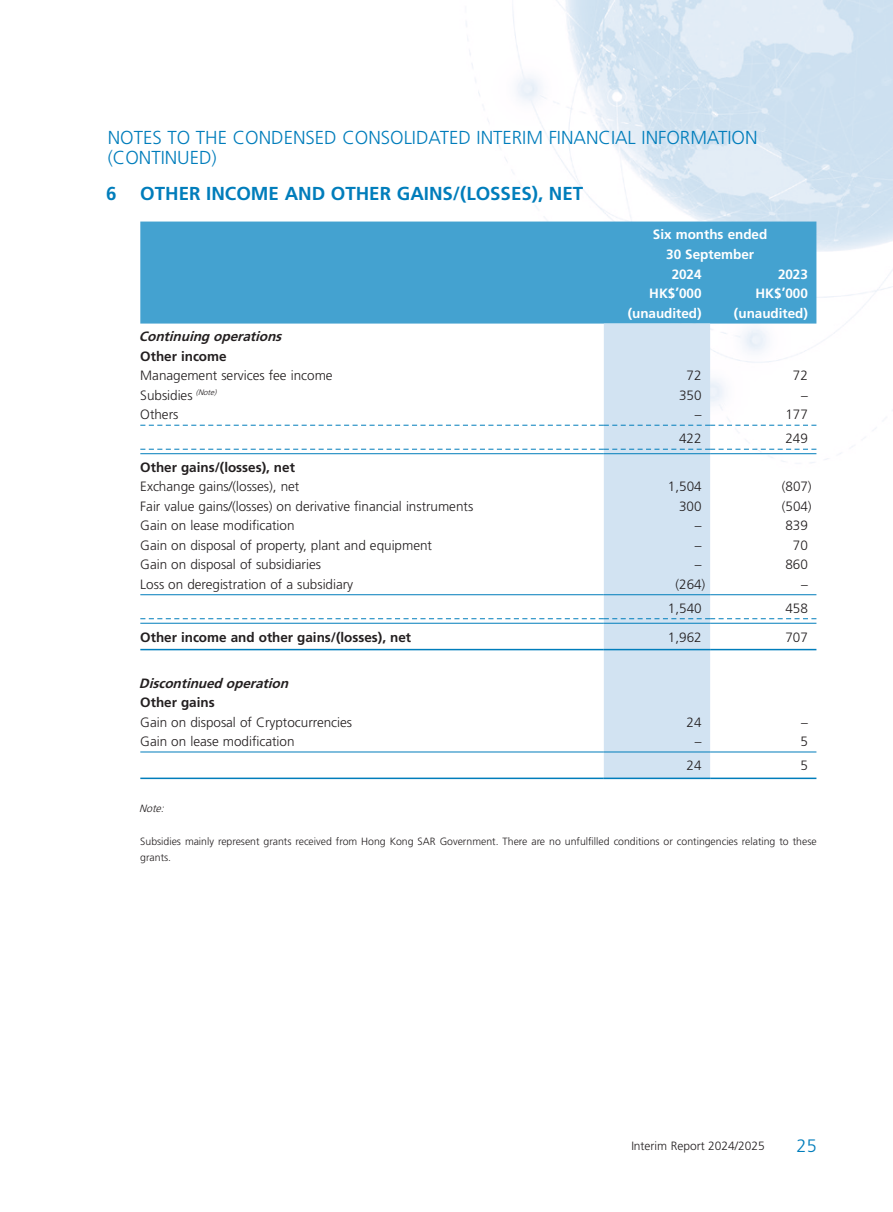
<style>
.page{position:relative;width:893px;height:1212px;background:#fff}
.page>*{position:absolute;margin:0;border:0;box-sizing:border-box;transform-origin:0 0}
.t1{font:300 18.75px/19.5px "Frutiger LT Std";color:#007dbb}
.Heading_1{font:700 18.75px "Frutiger LT Std";color:#007dbb}
.t2{font:300 18px "Frutiger LT Std";color:#007dbb}
.Body_Text{font:300 13.5px "Frutiger LT Std";color:#231f20}
.Body_Text-2{font:700 13.5px "Frutiger LT Std";color:#231f20}
.Body_Text-3{font:700 13.5px "Frutiger LT Std";color:#fff}
.Body_Text-4{font:italic 700 13.5px "Frutiger LT Std";color:#231f20}
.t3{font:300 12px "Frutiger LT Std";color:#231f20}
.Notes{font:300 10.5px/16.5px "Frutiger LT Std";color:#231f20}
.Notes-2{font:italic 300 10.5px "Frutiger LT Std";color:#231f20}
</style>
<div class="page">
<img style="left:140px;top:0;width:753px;height:780px">
<div style="left:140px;top:222px;width:676px;height:102px;background:#44a2d0"></div>
<div style="left:604px;top:324px;width:106px;height:453px;background:#d2e3f2"></div>
<svg style="left:140px;top:425px;width:676px;height:1px"></svg>
<svg style="left:140px;top:449px;width:676px;height:1px"></svg>
<hr style="left:140px;top:453px;width:464px;height:1px;background:#007dbb">
<hr style="left:604px;top:453px;width:106px;height:1px;background:#007dbb">
<hr style="left:710px;top:453px;width:106px;height:1px;background:#007dbb">
<hr style="left:140px;top:594px;width:464px;height:1px;background:#007dbb">
<hr style="left:604px;top:594px;width:106px;height:1px;background:#007dbb">
<hr style="left:710px;top:594px;width:106px;height:1px;background:#007dbb">
<svg style="left:140px;top:618px;width:676px;height:1px"></svg>
<hr style="left:140px;top:623px;width:464px;height:1px;background:#007dbb">
<hr style="left:604px;top:623px;width:106px;height:1px;background:#007dbb">
<hr style="left:710px;top:623px;width:106px;height:1px;background:#007dbb">
<hr style="left:140px;top:649px;width:464px;height:1px;background:#007dbb">
<hr style="left:604px;top:649px;width:106px;height:1px;background:#007dbb">
<hr style="left:710px;top:649px;width:106px;height:1px;background:#007dbb">
<hr style="left:140px;top:752px;width:464px;height:1px;background:#007dbb">
<hr style="left:604px;top:752px;width:106px;height:1px;background:#007dbb">
<hr style="left:710px;top:752px;width:106px;height:1px;background:#007dbb">
<hr style="left:140px;top:777px;width:464px;height:2px;background:#007dbb">
<hr style="left:604px;top:777px;width:106px;height:2px;background:#007dbb">
<hr style="left:710px;top:777px;width:106px;height:2px;background:#007dbb">
<h1 class="t1" style="left:108px;top:128px;width:651px">NOTES TO THE CONDENSED CONSOLIDATED INTERIM FINANCIAL INFORMATION (CONTINUED)</h1>
<p class="Heading_1" style="left:106px;top:183px;width:12px">6</p>
<p class="Heading_1" style="left:140px;top:183px;width:444px">OTHER INCOME AND OTHER GAINS/(LOSSES), NET</p>
<p class="Body_Text-3" style="left:653px;top:227px;width:116px">Six months ended</p>
<p class="Body_Text-3" style="left:666px;top:246px;width:89px">30 September</p>
<p class="Body_Text-3" style="left:672px;top:266px;width:31px">2024</p>
<p class="Body_Text-3" style="left:778px;top:266px;width:31px">2023</p>
<p class="Body_Text-3" style="left:649px;top:285px;width:54px">HK$’000</p>
<p class="Body_Text-3" style="left:756px;top:285px;width:54px">HK$’000</p>
<p class="Body_Text-3" style="left:628px;top:305px;width:75px">(unaudited)</p>
<p class="Body_Text-3" style="left:734px;top:305px;width:75px">(unaudited)</p>
<p class="Body_Text-4" style="left:139px;top:329px;width:148px">Continuing operations</p>
<p class="Body_Text-2" style="left:140px;top:348px;width:88px">Other income</p>
<p class="Body_Text" style="left:140px;top:368px;width:194px">Management services fee income</p>
<p class="Body_Text" style="left:687px;top:368px;width:16px">72</p>
<p class="Body_Text" style="left:793px;top:368px;width:16px">72</p>
<p class="Body_Text" style="left:140px;top:388px;width:80px">Subsidies <sup>(Note)</sup></p>
<p class="Body_Text" style="left:679px;top:388px;width:24px">350</p>
<p class="Body_Text" style="left:801px;top:388px;width:8px">–</p>
<p class="Body_Text" style="left:140px;top:407px;width:40px">Others</p>
<p class="Body_Text" style="left:695px;top:407px;width:8px">–</p>
<p class="Body_Text" style="left:785px;top:407px;width:24px">177</p>
<p class="Body_Text" style="left:679px;top:431px;width:24px">422</p>
<p class="Body_Text" style="left:785px;top:431px;width:24px">249</p>
<p class="Body_Text-2" style="left:140px;top:459px;width:156px">Other gains/(losses), net</p>
<p class="Body_Text" style="left:140px;top:479px;width:161px">Exchange gains/(losses), net</p>
<p class="Body_Text" style="left:668px;top:479px;width:35px">1,504</p>
<p class="Body_Text" style="left:782px;top:479px;width:31px">(807)</p>
<p class="Body_Text" style="left:140px;top:499px;width:334px">Fair value gains/(losses) on derivative financial instruments</p>
<p class="Body_Text" style="left:679px;top:499px;width:24px">300</p>
<p class="Body_Text" style="left:782px;top:499px;width:31px">(504)</p>
<p class="Body_Text" style="left:140px;top:518px;width:156px">Gain on lease modification</p>
<p class="Body_Text" style="left:695px;top:518px;width:8px">–</p>
<p class="Body_Text" style="left:785px;top:518px;width:24px">839</p>
<p class="Body_Text" style="left:140px;top:538px;width:293px">Gain on disposal of property, plant and equipment</p>
<p class="Body_Text" style="left:695px;top:538px;width:8px">–</p>
<p class="Body_Text" style="left:793px;top:538px;width:16px">70</p>
<p class="Body_Text" style="left:140px;top:557px;width:182px">Gain on disposal of subsidiaries</p>
<p class="Body_Text" style="left:695px;top:557px;width:8px">–</p>
<p class="Body_Text" style="left:785px;top:557px;width:24px">860</p>
<p class="Body_Text" style="left:140px;top:577px;width:214px">Loss on deregistration of a subsidiary</p>
<p class="Body_Text" style="left:675px;top:577px;width:31px">(264)</p>
<p class="Body_Text" style="left:801px;top:577px;width:8px">–</p>
<p class="Body_Text" style="left:668px;top:601px;width:35px">1,540</p>
<p class="Body_Text" style="left:785px;top:601px;width:24px">458</p>
<p class="Body_Text-2" style="left:140px;top:629px;width:272px">Other income and other gains/(losses), net</p>
<p class="Body_Text" style="left:668px;top:629px;width:35px">1,962</p>
<p class="Body_Text" style="left:785px;top:629px;width:24px">707</p>
<p class="Body_Text-4" style="left:139px;top:675px;width:155px">Discontinued operation</p>
<p class="Body_Text-2" style="left:140px;top:695px;width:76px">Other gains</p>
<p class="Body_Text" style="left:140px;top:714px;width:213px">Gain on disposal of Cryptocurrencies</p>
<p class="Body_Text" style="left:687px;top:714px;width:16px">24</p>
<p class="Body_Text" style="left:801px;top:714px;width:8px">–</p>
<p class="Body_Text" style="left:140px;top:734px;width:156px">Gain on lease modification</p>
<p class="Body_Text" style="left:695px;top:734px;width:8px">–</p>
<p class="Body_Text" style="left:800px;top:734px;width:9px">5</p>
<p class="Body_Text" style="left:687px;top:758px;width:16px">24</p>
<p class="Body_Text" style="left:800px;top:758px;width:9px">5</p>
<p class="Notes-2" style="left:139px;top:802px;width:29px">Note:</p>
<p class="Notes" style="left:140px;top:833px;width:678px">Subsidies mainly represent grants received from Hong Kong SAR Government. There are no unfulfilled conditions or contingencies relating to these grants.</p>
<p class="t3" style="left:631px;top:1139px;width:135px">Interim Report 2024/2025</p>
<h2 class="t2" style="left:797px;top:1135px;width:22px">25</h2>
</div>
